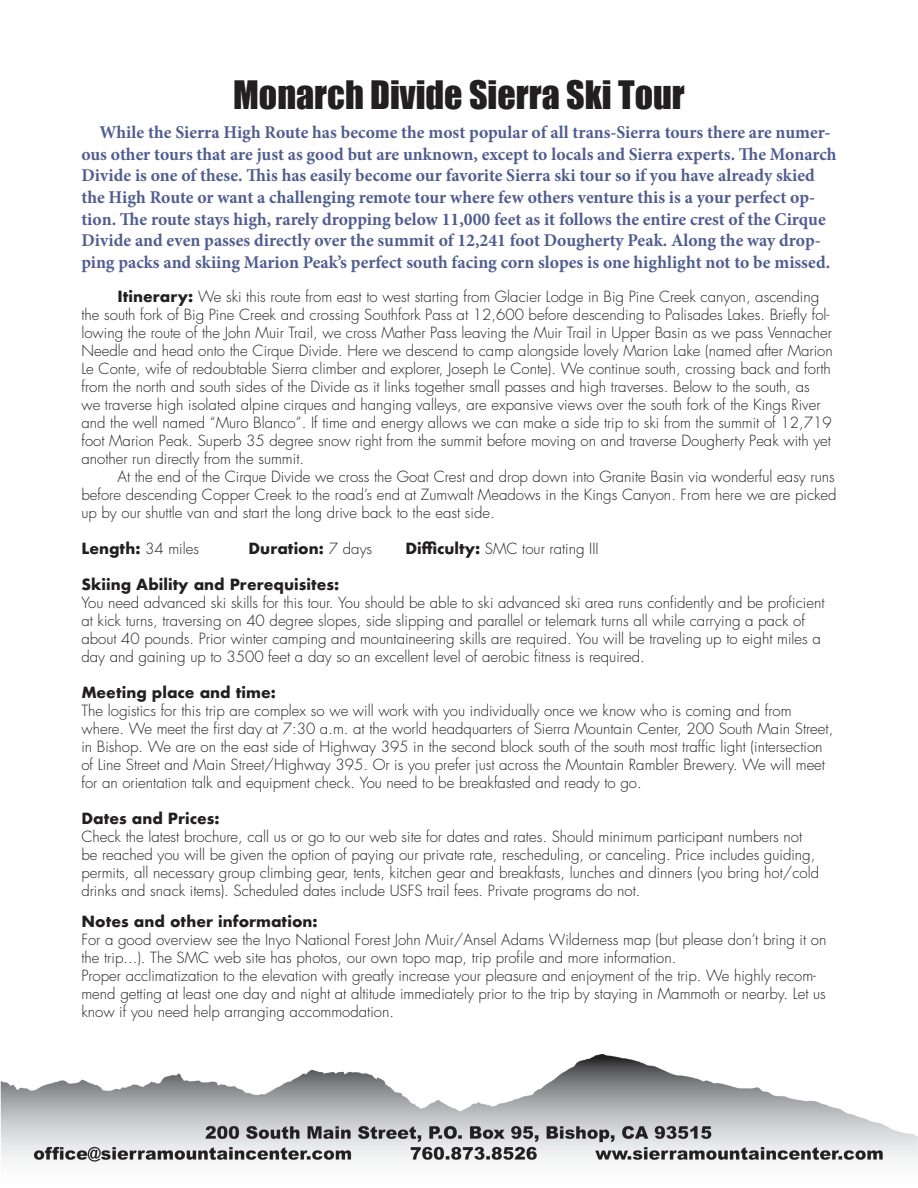
<style>
.page{position:relative;width:918px;height:1188px;background:#fff}
.page>*{position:absolute;margin:0;border:0;box-sizing:border-box;transform-origin:0 0}
.t1{font:36px "Impact";color:#231f20}
.intro_colored_text{font:700 18px/21.6px "Minion Pro";color:#505d8f}
.body_text{font:300 15px/18px "Futura";color:#231f20}
.subheading{font:300 15px/18px "Futura";color:#231f20}
.course_text{font:300 15px/18px "Futura";color:#231f20}
.subheading-2{font:700 15px "Futura";color:#231f20}
.body_text-2{font:700 15px "Futura";color:#231f20}
.s1{font-weight:700}
.s2{font-weight:300}
</style>
<div class="page">
<img style="left:0;top:1054px;width:918px;height:108px">
<p class="t1" style="left:233px;top:73px;width:453px">Monarch Divide Sierra Ski Tour</p>
<p class="intro_colored_text" style="left:81px;top:121px;width:757px;text-indent:18px">While the Sierra High Route has become the most popular of all trans-Sierra tours there are numer&shy;ous other tours that are just as good but are unknown, except to locals and Sierra experts. The Monarch Divide is one of these. This has easily become our favorite Sierra ski tour so if you have already skied the High Route or want a challenging remote tour where few others venture this is a your perfect op&shy;tion. The route stays high, rarely dropping below 11,000 feet as it follows the entire crest of the Cirque Divide and even passes directly over the summit of 12,241 foot Dougherty Peak. Along the way drop&shy;ping packs and skiing Marion Peak’s perfect south facing corn slopes is one highlight not to be missed.</p>
<p class="body_text" style="left:81px;top:288px;width:753px;text-indent:36px"><span class="s1">Itinerary:</span> We ski this route from east to west starting from Glacier Lodge in Big Pine Creek canyon, ascending the south fork of Big Pine Creek and crossing Southfork Pass at 12,600 before descending to Palisades Lakes. Briefly fol&shy;lowing the route of the John Muir Trail, we cross Mather Pass leaving the Muir Trail in Upper Basin as we pass Vennacher Needle and head onto the Cirque Divide. Here we descend to camp alongside lovely Marion Lake (named after Marion Le Conte, wife of redoubtable Sierra climber and explorer, Joseph Le Conte). We continue south, crossing back and forth from the north and south sides of the Divide as it links together small passes and high traverses. Below to the south, as<br>we traverse high isolated alpine cirques and hanging valleys, are expansive views over the south fork of the Kings River and the well named “Muro Blanco”. If time and energy allows we can make a side trip to ski from the summit of 12,719 foot Marion Peak. Superb 35 degree snow right from the summit before moving on and traverse Dougherty Peak with yet another run directly from the summit.</p>
<p class="body_text" style="left:81px;top:468px;width:757px;text-indent:36px">At the end of the Cirque Divide we cross the Goat Crest and drop down into Granite Basin via wonderful easy runs before descending Copper Creek to the road’s end at Zumwalt Meadows in the Kings Canyon. From here we are picked up by our shuttle van and start the long drive back to the east side.</p>
<p class="body_text-2" style="left:81px;top:537px;width:119px">Length: <span class="s2">34 miles</span></p>
<p class="body_text-2" style="left:249px;top:537px;width:125px">Duration: <span class="s2">7 days</span></p>
<p class="body_text" style="left:405px;top:540px;width:195px"><span class="s1">Difficulty:</span> SMC tour rating III</p>
<p class="subheading-2" style="left:81px;top:573px;width:259px">Skiing Ability and Prerequisites:</p>
<p class="body_text" style="left:81px;top:594px;width:745px">You need advanced ski skills for this tour. You should be able to ski advanced ski area runs confidently and be proficient at kick turns, traversing on 40 degree slopes, side slipping and parallel or telemark turns all while carrying a pack of about 40 pounds. Prior winter camping and mountaineering skills are required. You will be traveling up to eight miles a day and gaining up to 3500 feet a day so an excellent level of aerobic fitness is required.</p>
<p class="subheading-2" style="left:81px;top:681px;width:196px">Meeting place and time:</p>
<p class="subheading" style="left:81px;top:702px;width:754px">The logistics for this trip are complex so we will work with you individually once we know who is coming and from where. We meet the first day at 7:30 a.m. at the world headquarters of Sierra Mountain Center, 200 South Main Street, in Bishop. We are on the east side of Highway 395 in the second block south of the south most traffic light (intersection of Line Street and Main Street/Highway 395. Or is you prefer just across the Mountain Rambler Brewery. We will meet for an orientation talk and equipment check. You need to be breakfasted and ready to go.</p>
<p class="subheading-2" style="left:81px;top:807px;width:140px">Dates and Prices:</p>
<p class="course_text" style="left:81px;top:828px;width:739px">Check the latest brochure, call us or go to our web site for dates and rates. Should minimum participant numbers not be reached you will be given the option of paying our private rate, rescheduling, or canceling. Price includes guiding, permits, all necessary group climbing gear, tents, kitchen gear and breakfasts, lunches and dinners (you bring hot/cold drinks and snack items). Scheduled dates include USFS trail fees. Private programs do not.</p>
<p class="subheading-2" style="left:81px;top:911px;width:238px">Notes and other information:</p>
<p class="subheading" style="left:81px;top:931px;width:747px">For a good overview see the Inyo National Forest John Muir/Ansel Adams Wilderness map (but please don’t bring it on the trip...). The SMC web site has photos, our own topo map, trip profile and more information.</p>
<p class="body_text" style="left:81px;top:967px;width:746px">Proper acclimatization to the elevation with greatly increase your pleasure and enjoyment of the trip. We highly recom&shy;mend getting at least one day and night at altitude immediately prior to the trip by staying in Mammoth or nearby. Let us know if you need help arranging accommodation.</p>
</div>
